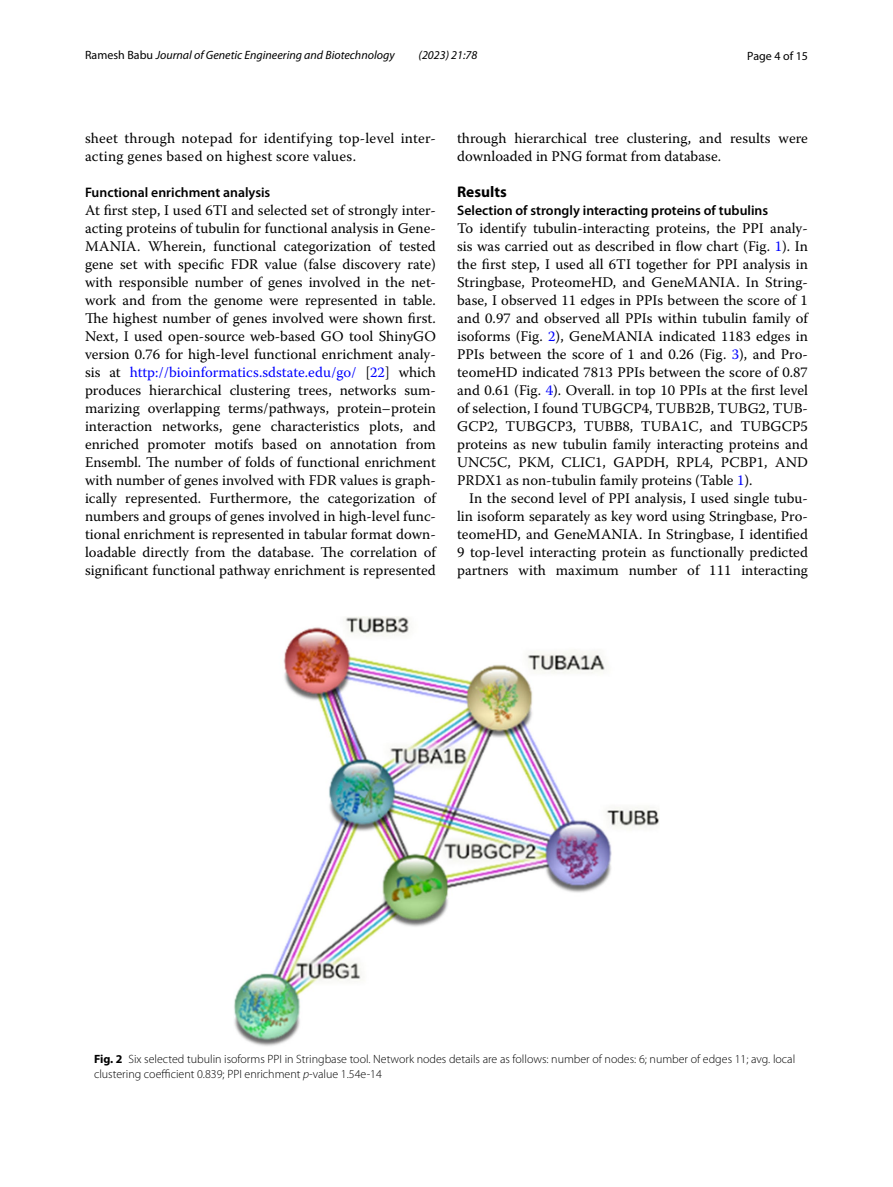
<style>
.page{position:relative;width:893px;height:1187px;background:#fff}
.page>*{position:absolute;margin:0;border:0;box-sizing:border-box;transform-origin:0 0}
.t1{font:700 15.45px "Myriad Pro";color:#000}
.t2{font:14.7px/18px "Warnock Pro";color:#000;text-align:justify}
.t3{font:600 13.8px "Myriad Pro";color:#000}
.t4{font:300 12px/15px "Myriad Pro";color:#000}
.t5{font:italic 12px "Myriad Pro";color:#000}
.t6{font:12px "Myriad Pro";color:#000}
.s1{font-style:normal}
.s2{color:#00f}
.s3{font-weight:700}
.s4{font-style:italic}
</style>
<div class="page">
<img style="left:234px;top:616px;width:425px;height:430px">
<p class="t5" style="left:85px;top:48px;width:311px"><span class="s1">Ramesh Babu</span> Journal of Genetic Engineering and Biotechnology</p>
<p class="t5" style="left:419px;top:48px;width:60px">(2023) 21:78</p>
<p class="t6" style="left:747px;top:48px;width:62px">Page 4 of 15</p>
<p class="t2" style="left:85px;top:128px;width:352px">sheet through notepad for identifying top-level inter&shy;acting genes based on highest score values.</p>
<p class="t3" style="left:85px;top:183px;width:187px">Functional enrichment analysis</p>
<p class="t2" style="left:85px;top:200px;width:352px">At first step, I used 6TI and selected set of strongly inter&shy;acting proteins of tubulin for functional analysis in Gene-MANIA. Wherein, functional categorization of tested gene set with specific FDR value (false discovery rate) with responsible number of genes involved in the net&shy;work and from the genome were represented in table.<br>The highest number of genes involved were shown first.<br>Next, I used open-source web-based GO tool ShinyGO version 0.76 for high-level functional enrichment analy&shy;sis at <span class="s2">http://bioinformatics.sdstate.edu/go/</span> [<span class="s2">22</span>] which produces hierarchical clustering trees, networks sum&shy;marizing overlapping terms/pathways, protein–protein interaction networks, gene characteristics plots, and enriched promoter motifs based on annotation from Ensembl. The number of folds of functional enrichment with number of genes involved with FDR values is graph&shy;ically represented. Furthermore, the categorization of numbers and groups of genes involved in high-level func&shy;tional enrichment is represented in tabular format down&shy;loadable directly from the database. The correlation of significant functional pathway enrichment is represented</p>
<p class="t2" style="left:457px;top:128px;width:352px">through hierarchical tree clustering, and results were downloaded in PNG format from database.</p>
<p class="t1" style="left:457px;top:181px;width:51px">Results</p>
<p class="t3" style="left:457px;top:201px;width:313px">Selection of strongly interacting proteins of tubulins</p>
<p class="t2" style="left:457px;top:218px;width:352px">To identify tubulin-interacting proteins, the PPI analy&shy;sis was carried out as described in flow chart (Fig. <span class="s2">1</span>). In the first step, I used all 6TI together for PPI analysis in Stringbase, ProteomeHD, and GeneMANIA. In String&shy;base, I observed 11 edges in PPIs between the score of 1 and 0.97 and observed all PPIs within tubulin family of isoforms (Fig. <span class="s2">2</span>), GeneMANIA indicated 1183 edges in PPIs between the score of 1 and 0.26 (Fig. <span class="s2">3</span>), and Pro&shy;teomeHD indicated 7813 PPIs between the score of 0.87 and 0.61 (Fig. <span class="s2">4</span>). Overall. in top 10 PPIs at the first level of selection, I found TUBGCP4, TUBB2B, TUBG2, TUB-GCP2, TUBGCP3, TUBB8, TUBA1C, and TUBGCP5 proteins as new tubulin family interacting proteins and UNC5C, PKM, CLIC1, GAPDH, RPL4, PCBP1, AND PRDX1 as non-tubulin family proteins (Table <span class="s2">1</span>).</p>
<p class="t2" style="left:457px;top:488px;width:352px;text-indent:12px">In the second level of PPI analysis, I used single tubu&shy;lin isoform separately as key word using Stringbase, Pro&shy;teomeHD, and GeneMANIA. In Stringbase, I identified 9 top-level interacting protein as functionally predicted partners with maximum number of 111 interacting</p>
<p class="t4" style="left:94px;top:1051px;width:703px"><span class="s3">Fig. 2</span> Six selected tubulin isoforms PPI in Stringbase tool. Network nodes details are as follows: number of nodes: 6; number of edges 11; avg. local clustering coefficient 0.839; PPI enrichment <span class="s4">p</span>-value 1.54e-14</p>
</div>
